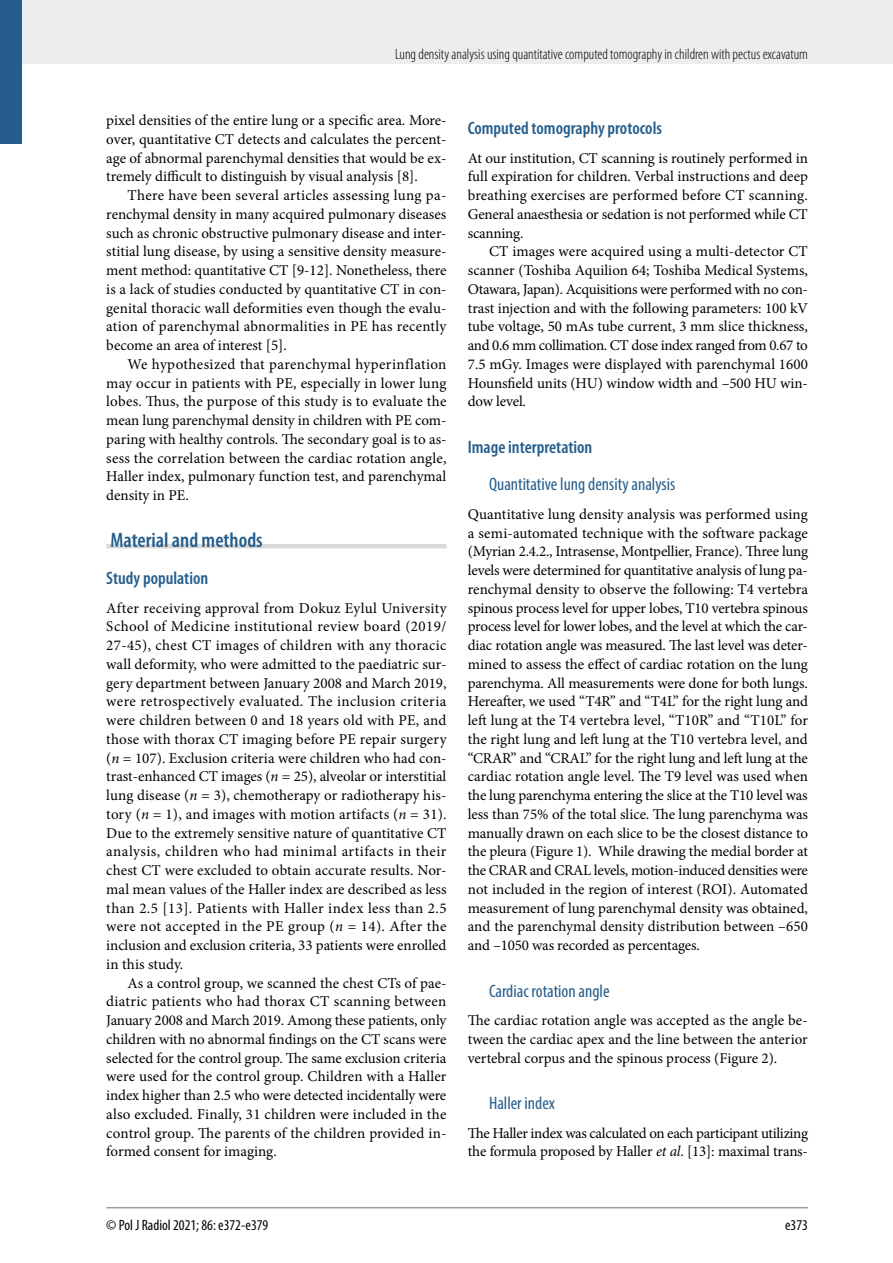
<style>
.page{position:relative;width:893px;height:1263px;background:#fff}
.page>*{position:absolute;margin:0;border:0;box-sizing:border-box;transform-origin:0 0}
.t1{font:600 condensed 21px "Myriad Pro";color:#245d8c}
.t2{font:condensed 18px "Myriad Pro";color:#245d8c}
.t3{font:600 condensed 18px "Myriad Pro";color:#245d8c}
.t4{font:15px/18.8px "Minion Pro";letter-spacing:-.005em;color:#000;text-align:justify}
.t5{font:300 condensed 15px "Myriad Pro";color:#000}
.t6{font:condensed 15px "Myriad Pro";color:#000}
.s1{font-style:italic}
</style>
<div class="page">
<div style="left:0;top:0;width:893px;height:64px;background:#ededed"></div>
<hr style="left:106px;top:1207px;width:702px;height:1px;background:#9d9d9c">
<div style="left:0;top:0;width:21px;height:144px;background:#245d8c"></div>
<hr style="left:106px;top:544px;width:340px;height:4px;background:#dadada">
<p class="t5" style="left:395px;top:45px;width:414px">Lung density analysis using quantitative computed tomography in children with pectus excavatum</p>
<p class="t4" style="left:106px;top:111px;width:342px">pixel densities of the entire lung or a specific area. More&shy;over, quantitative CT detects and calculates the percent&shy;age of abnormal parenchymal densities that would be ex&shy;tremely difficult to distinguish by visual analysis [8].</p>
<p class="t4" style="left:106px;top:186px;width:342px;text-indent:21px">There have been several articles assessing lung pa&shy;renchymal density in many acquired pulmonary diseases such as chronic obstructive pulmonary disease and inter&shy;stitial lung disease, by using a sensitive density measure&shy;ment method: quantitative CT [9-12]. Nonetheless, there is a lack of studies conducted by quantitative CT in con&shy;genital thoracic wall deformities even though the evalu&shy;ation of parenchymal abnormalities in PE has recently become an area of interest [5].</p>
<p class="t4" style="left:106px;top:355px;width:342px;text-indent:21px">We hypothesized that parenchymal hyperinflation may occur in patients with PE, especially in lower lung lobes. Thus, the purpose of this study is to evaluate the mean lung parenchymal density in children with PE com&shy;paring with healthy controls. The secondary goal is to as&shy;sess the correlation between the cardiac rotation angle, Haller index, pulmonary function test, and parenchymal density in PE.</p>
<h1 class="t1" style="left:111px;top:527px;width:154px">Material and methods</h1>
<p class="t3" style="left:106px;top:567px;width:103px">Study population</p>
<p class="t4" style="left:106px;top:598px;width:342px">After receiving approval from Dokuz Eylul University School of Medicine institutional review board (2019/ 27-45), chest CT images of children with any thoracic wall deformity, who were admitted to the paediatric sur&shy;gery department between January 2008 and March 2019, were retrospectively evaluated. The inclusion criteria were children between 0 and 18 years old with PE, and those with thorax CT imaging before PE repair surgery (<span class="s1">n</span> = 107). Exclusion criteria were children who had con&shy;trast-enhanced CT images (<span class="s1">n</span> = 25), alveolar or interstitial lung disease (<span class="s1">n</span> = 3), chemotherapy or radiotherapy his&shy;tory (<span class="s1">n</span> = 1), and images with motion artifacts (<span class="s1">n</span> = 31).<br>Due to the extremely sensitive nature of quantitative CT analysis, children who had minimal artifacts in their chest CT were excluded to obtain accurate results. Nor&shy;mal mean values of the Haller index are described as less than 2.5 [13]. Patients with Haller index less than 2.5 were not accepted in the PE group (<span class="s1">n</span> = 14). After the inclusion and exclusion criteria, 33 patients were enrolled in this study.</p>
<p class="t4" style="left:106px;top:973px;width:342px;text-indent:21px">As a control group, we scanned the chest CTs of pae&shy;diatric patients who had thorax CT scanning between January 2008 and March 2019. Among these patients, only children with no abnormal findings on the CT scans were selected for the control group. The same exclusion criteria were used for the control group. Children with a Haller index higher than 2.5 who were detected incidentally were also excluded. Finally, 31 children were included in the control group. The parents of the children provided in&shy;formed consent for imaging.</p>
<p class="t3" style="left:468px;top:117px;width:196px">Computed tomography protocols</p>
<p class="t4" style="left:468px;top:148px;width:342px">At our institution, CT scanning is routinely performed in full expiration for children. Verbal instructions and deep breathing exercises are performed before CT scanning.<br>General anaesthesia or sedation is not performed while CT scanning.</p>
<p class="t4" style="left:468px;top:242px;width:342px;text-indent:21px">CT images were acquired using a multi-detector CT scanner (Toshiba Aquilion 64; Toshiba Medical Systems, Otawara, Japan). Acquisitions were performed with no con&shy;trast injection and with the following parameters: 100 kV tube voltage, 50 mAs tube current, 3 mm slice thickness, and 0.6 mm collimation. CT dose index ranged from 0.67 to 7.5 mGy. Images were displayed with parenchymal 1600<br>Hounsfield units (HU) window width and –500 HU win&shy;dow level.</p>
<p class="t3" style="left:468px;top:436px;width:126px">Image interpretation</p>
<p class="t2" style="left:489px;top:473px;width:188px">Quantitative lung density analysis</p>
<p class="t4" style="left:468px;top:505px;width:342px">Quantitative lung density analysis was performed using a semi-automated technique with the software package (Myrian 2.4.2., Intrasense, Montpellier, France). Three lung levels were determined for quantitative analysis of lung pa&shy;renchymal density to observe the following: T4 vertebra spinous process level for upper lobes, T10 vertebra spinous process level for lower lobes, and the level at which the car&shy;diac rotation angle was measured. The last level was deter&shy;mined to assess the effect of cardiac rotation on the lung parenchyma. All measurements were done for both lungs.<br>Hereafter, we used “T4R” and “T4L” for the right lung and left lung at the T4 vertebra level, “T10R” and “T10L” for the right lung and left lung at the T10 vertebra level, and “CRAR” and “CRAL” for the right lung and left lung at the cardiac rotation angle level. The T9 level was used when the lung parenchyma entering the slice at the T10 level was less than 75% of the total slice. The lung parenchyma was manually drawn on each slice to be the closest distance to the pleura (Figure 1). While drawing the medial border at the CRAR and CRAL levels, motion-induced densities were not included in the region of interest (ROI). Automated measurement of lung parenchymal density was obtained, and the parenchymal density distribution between –650 and –1050 was recorded as percentages.</p>
<p class="t2" style="left:489px;top:980px;width:122px">Cardiac rotation angle</p>
<p class="t4" style="left:468px;top:1011px;width:342px">The cardiac rotation angle was accepted as the angle be&shy;tween the cardiac apex and the line between the anterior vertebral corpus and the spinous process (Figure 2).</p>
<p class="t2" style="left:489px;top:1092px;width:67px">Haller index</p>
<p class="t4" style="left:468px;top:1123px;width:342px">The Haller index was calculated on each participant utilizing the formula proposed by Haller <span class="s1">et al</span>. [13]: maximal trans-</p>
<p class="t6" style="left:106px;top:1216px;width:164px">© Pol J Radiol 2021; 86: e372-e379</p>
<p class="t6" style="left:785px;top:1216px;width:24px">e373</p>
</div>
